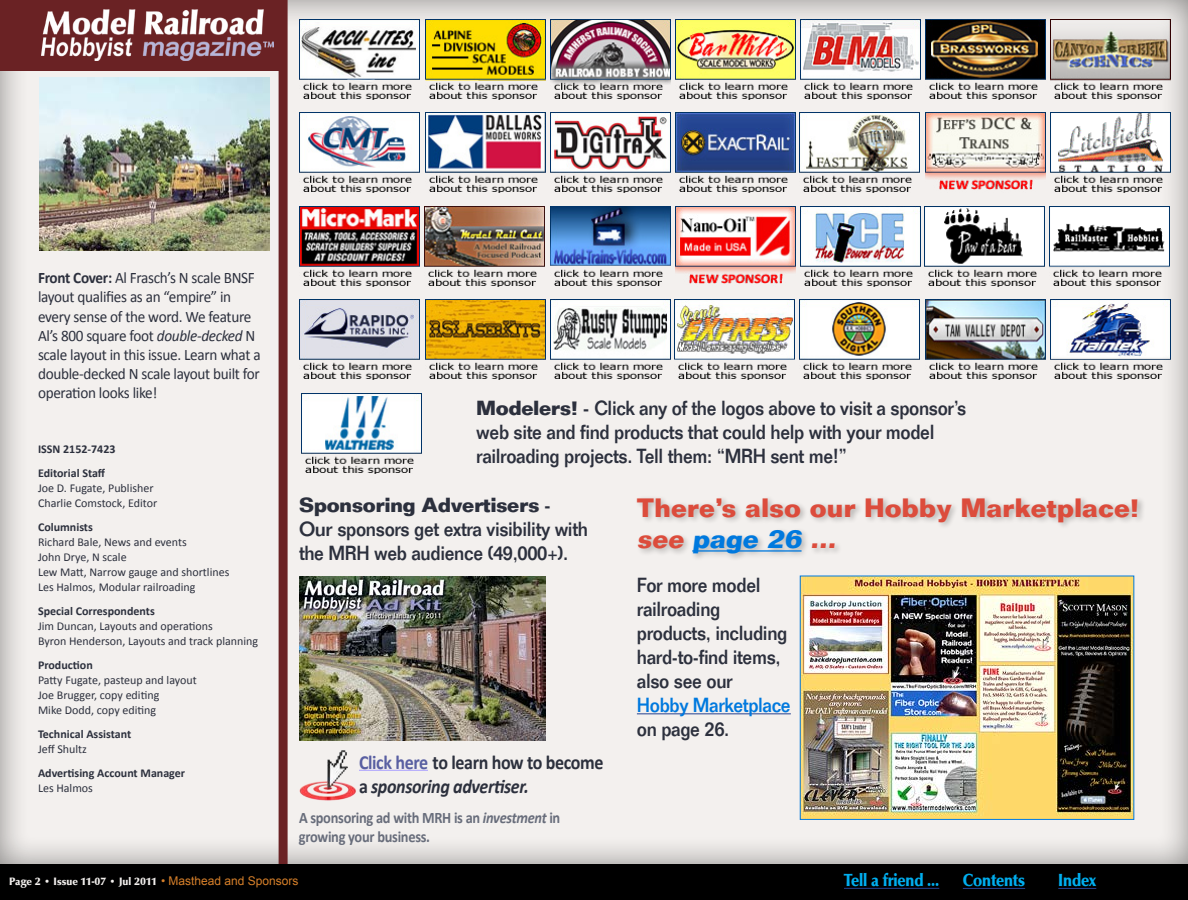
<style>
.page{position:relative;width:1188px;height:900px;background:#fff}
.page>*{position:absolute;margin:0;border:0;box-sizing:border-box;transform-origin:0 0}
.t1{font:700 26px/31.2px "Folio LT";color:#dc4c3c}
.t2{font:500 20px/24px "Folio";letter-spacing:-.02em;color:#2c303d}
.t3{font:500 20px/24px "Folio";letter-spacing:-.02em;color:#2c303d;scale:.92 1}
.t4{font:italic 700 20px/24px "Calibri";letter-spacing:-.02em;color:#2c303d;scale:.9 1}
.t5{font:18px "URW Classico Blac";letter-spacing:-.01em;color:#00aeef;scale:.9 1}
.t6{font:16px/19.2px "Calibri";letter-spacing:-.02em;color:#2c303d;scale:.95 1}
.t7{font:700 16px/19.2px "Calibri";letter-spacing:-.02em;color:#686d7b;scale:.9 1}
.t8{font:12px/15px "Calibri";color:#2c303d}
.t9{font:700 12px/15px "Calibri";color:#2c303d}
.t10{font:11px "URW Classico Blac";color:#f3f0ee}
.s1{font-weight:700}
.s2{font-style:italic}
.s3{font-weight:400}
.s4{font-family:"Folio LT";font-weight:700}
.s5{font-style:normal;color:#595fa2}
.s6{font-style:normal}
.s7{color:#0079de}
.s8{font-family:"Arial";font-size:12px;color:#d7802a}
</style>
<div class="page">
<div style="left:0;top:864px;width:1188px;height:36px;background:#000"></div>
<div style="left:0;top:0;width:1188px;height:864px;background:#000;opacity:.45"></div>
<hr style="left:963px;top:888px;width:62px;height:1px;background:#25408f">
<hr style="left:1058px;top:888px;width:38px;height:1px;background:#25408f">
<hr style="left:844px;top:888px;width:95px;height:1px;background:#25408f">
<img style="left:39px;top:78px;width:230px;height:172px">
<div style="left:0;top:0;width:284px;height:70px;background:#6a2224"></div>
<div style="left:279px;top:0;width:9px;height:864px;background:#6a2224"></div>
<img style="left:42px;top:10px;width:232px;height:51px">
<hr style="left:637px;top:713px;width:154px;height:1px;background:#25408f">
<img style="left:288px;top:746px;width:79px;height:59px">
<hr style="left:359px;top:770px;width:69px;height:1px;background:#a99eff">
<img style="left:299px;top:576px;width:247px;height:164px">
<img style="left:299px;top:19px;width:120px;height:80px">
<img style="left:425px;top:19px;width:120px;height:80px">
<img style="left:551px;top:19px;width:120px;height:80px">
<img style="left:675px;top:19px;width:120px;height:80px">
<img style="left:800px;top:19px;width:120px;height:80px">
<img style="left:925px;top:19px;width:120px;height:80px">
<img style="left:1050px;top:19px;width:120px;height:80px">
<img style="left:300px;top:113px;width:120px;height:80px">
<img style="left:425px;top:113px;width:120px;height:80px">
<img style="left:550px;top:113px;width:120px;height:80px">
<img style="left:800px;top:113px;width:120px;height:80px">
<img style="left:1050px;top:113px;width:120px;height:80px">
<img style="left:299px;top:206px;width:120px;height:80px">
<img style="left:425px;top:206px;width:120px;height:80px">
<img style="left:550px;top:206px;width:120px;height:80px">
<img style="left:801px;top:206px;width:120px;height:80px">
<img style="left:924px;top:206px;width:120px;height:80px">
<img style="left:1050px;top:206px;width:120px;height:80px">
<img style="left:300px;top:300px;width:120px;height:80px">
<img style="left:425px;top:300px;width:120px;height:80px">
<img style="left:550px;top:300px;width:120px;height:80px">
<img style="left:675px;top:300px;width:120px;height:80px">
<img style="left:800px;top:300px;width:120px;height:80px">
<img style="left:926px;top:300px;width:120px;height:80px">
<img style="left:1050px;top:300px;width:120px;height:80px">
<img style="left:301px;top:393px;width:120px;height:80px">
<img style="left:675px;top:113px;width:120px;height:80px">
<img style="left:926px;top:113px;width:120px;height:80px">
<img style="left:802px;top:578px;width:330px;height:240px">
<div style="left:635px;top:495px;width:511px;height:67px;background:#000;opacity:.25"></div>
<hr style="left:692px;top:550px;width:110px;height:2px;background:#0079de">
<img style="left:675px;top:206px;width:120px;height:80px">
<p class="t6" style="left:38px;top:268px;width:236px"><span class="s1">Front Cover:</span> Al Frasch’s N scale BNSF layout qualifies as an “empire” in every sense of the word. We feature Al’s 800 square foot <span class="s2">double-decked</span> N scale layout in this issue. Learn what a double-decked N scale layout built for operation looks like!</p>
<p class="t9" style="left:38px;top:441px;width:79px">ISSN 2152-7423</p>
<p class="t8" style="left:38px;top:465px;width:121px"><span class="s1">Editorial Staff<br></span>Joe D. Fugate, Publisher<br>Charlie Comstock, Editor</p>
<p class="t8" style="left:38px;top:519px;width:193px"><span class="s1">Columnists<br></span>Richard Bale, News and events<br>John Drye, N scale<br>Lew Matt, Narrow gauge and shortlines<br>Les Halmos, Modular railroading</p>
<p class="t8" style="left:38px;top:603px;width:222px"><span class="s1">Special Correspondents<br></span>Jim Duncan, Layouts and operations<br>Byron Henderson, Layouts and track planning</p>
<p class="t8" style="left:38px;top:657px;width:160px"><span class="s1">Production<br></span>Patty Fugate, pasteup and layout<br>Joe Brugger, copy editing<br>Mike Dodd, copy editing</p>
<p class="t9" style="left:38px;top:726px;width:95px">Technical Assistant<br><span class="s3">Jeff Shultz</span></p>
<p class="t9" style="left:38px;top:765px;width:149px">Advertising Account Manager<br><span class="s3">Les Halmos</span></p>
<p class="t2" style="left:476px;top:396px;width:492px"><span class="s4">Modelers!</span> - Click any of the logos above to visit a sponsor’s web site and find products that could help with your model railroading projects. Tell them: “MRH sent me!”</p>
<p class="t2" style="left:299px;top:493px;width:291px"><span class="s4">Sponsoring Advertisers</span> -<br>Our sponsors get extra visibility with the MRH web audience (49,000+).</p>
<p class="t4" style="left:359px;top:749px;width:273px"><span class="s5">Click here</span> <span class="s6">to learn how to become a</span> sponsoring advertiser.</p>
<p class="t7" style="left:299px;top:807px;width:292px">A sponsoring ad with MRH is an <span class="s2">investment</span> in growing your business.</p>
<p class="t1" style="left:637px;top:492px;width:504px">There’s also our Hobby Marketplace! see <span class="s7">page 26</span> ...</p>
<p class="t3" style="left:637px;top:573px;width:169px">For more model railroading products, including hard-to-find items, also see our<br><span class="s7">Hobby Marketplace </span>on page 26.</p>
<p class="t10" style="left:9px;top:874px;width:291px">Page 2 • Issue 11-07 • Jul 2011 <span class="s8">• Masthead and Sponsors</span></p>
<h3 class="t5" style="left:844px;top:869px;width:107px">Tell a friend ...</h3>
<h3 class="t5" style="left:963px;top:869px;width:71px">Contents</h3>
<h3 class="t5" style="left:1058px;top:869px;width:44px">Index</h3>
</div>
